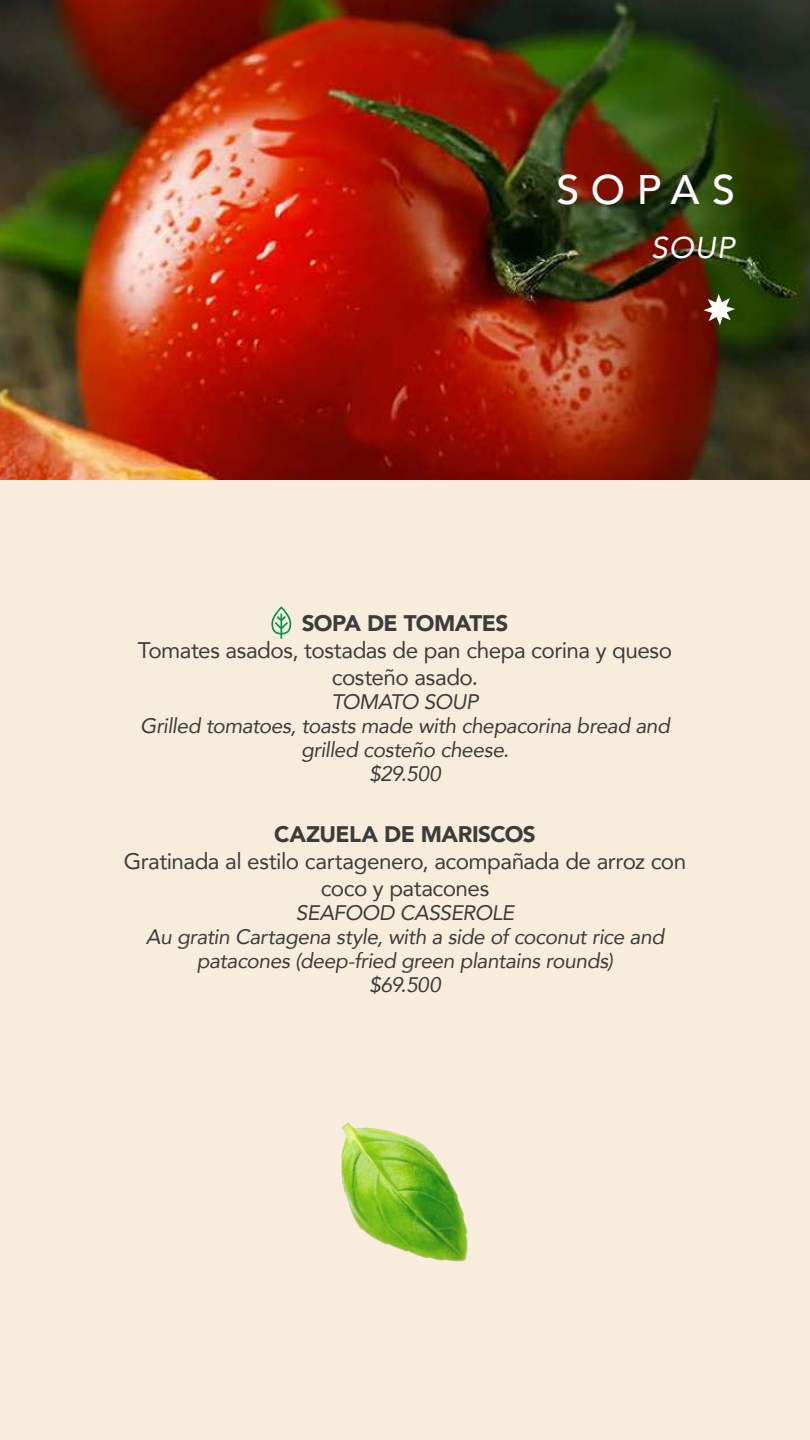
<style>
.page{position:relative;width:810px;height:1440px;background:#f8eddd}
.page>*{position:absolute;margin:0;border:0;box-sizing:border-box;transform-origin:0 0}
.t1{font:500 41.25px "Avenir";letter-spacing:.28em;color:#fff}
.t2{font:italic 30px "Avenir";color:#fff}
.t3{font:22.5px/27px "Avenir";letter-spacing:-.02em;color:#3c3c3b;text-align:center}
.t4{font:900 22.5px "Avenir";letter-spacing:-.025em;color:#3c3c3b}
.t5{font:italic 21px/24px "Avenir";letter-spacing:-.02em;color:#3c3c3b;text-align:center}
</style>
<div class="page">
<svg style="left:271px;top:606px;width:20px;height:33px"></svg>
<img style="left:341px;top:1123px;width:127px;height:139px">
<img style="left:0;top:0;width:810px;height:480px">
<svg style="left:704px;top:294px;width:31px;height:31px"></svg>
<h1 class="t1" style="left:557px;top:154px;width:180px">SOPAS</h1>
<h2 class="t2" style="left:651px;top:229px;width:85px">SOUP</h2>
<p class="t4" style="left:302px;top:603px;width:208px">SOPA DE TOMATES</p>
<p class="t3" style="left:138px;top:636px;width:536px">Tomates asados, tostadas de pan chepa corina y queso costeño asado.</p>
<p class="t5" style="left:140px;top:689px;width:531px">TOMATO SOUP<br>Grilled tomatoes, toasts made with chepacorina bread and grilled costeño cheese.<br>$29.500</p>
<p class="t4" style="left:274px;top:815px;width:263px">CAZUELA DE MARISCOS</p>
<p class="t3" style="left:124px;top:847px;width:564px">Gratinada al estilo cartagenero, acompañada de arroz con coco y patacones</p>
<p class="t5" style="left:146px;top:900px;width:520px">SEAFOOD CASSEROLE<br>Au gratin Cartagena style, with a side of coconut rice and patacones (deep-fried green plantains rounds)<br>$69.500</p>
</div>
